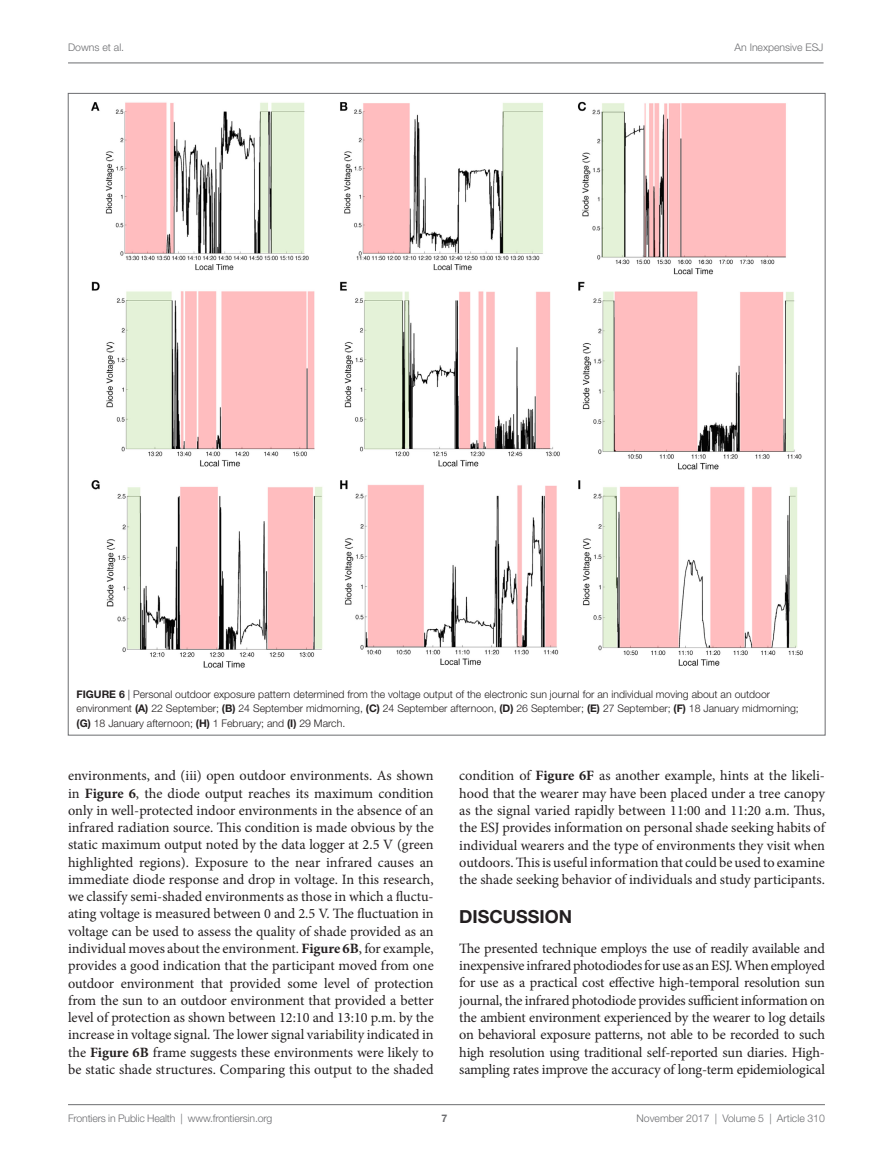
<style>
.page{position:relative;width:893px;height:1170px;background:#fff}
.page>*{position:absolute;margin:0;border:0;box-sizing:border-box;transform-origin:0 0}
.t1{font:700 18px "Helvetica Neue LT Std";color:#231f20}
.t2{font:14.25px/17.2px "Minion Pro";letter-spacing:-.005em;color:#231f20;text-align:justify}
.t3{font:300 10.5px/14.2px "Helvetica Neue LT Std";color:#231f20}
.t4{font:300 10.5px "Helvetica Neue LT Std";color:#6c6d70}
.t5{font:700 10.5px "Helvetica Neue LT Std";color:#6c6d70}
.s1{font-weight:700}
</style>
<div class="page">
<img style="left:91px;top:102px;width:712px;height:566px">
<hr style="left:68px;top:1104px;width:757px;height:1px;background:#6c6d70">
<hr style="left:68px;top:63px;width:755px;height:1px;background:#6c6d70">
<p class="t4" style="left:68px;top:41px;width:58px">Downs et al.</p>
<p class="t4" style="left:734px;top:41px;width:91px">An Inexpensive ESJ</p>
<p class="t3" style="left:77px;top:687px;width:724px"><span class="s1">FIGURE 6</span> | Personal outdoor exposure pattern determined from the voltage output of the electronic sun journal for an individual moving about an outdoor environment <span class="s1">(A)</span> 22 September; <span class="s1">(B)</span> 24 September midmorning, <span class="s1">(C)</span> 24 September afternoon, <span class="s1">(D)</span> 26 September; <span class="s1">(E)</span> 27 September; <span class="s1">(F)</span> 18 January midmorning; <span class="s1">(G)</span> 18 January afternoon; <span class="s1">(H)</span> 1 February; and <span class="s1">(I)</span> 29 March.</p>
<p class="t2" style="left:68px;top:767px;width:367px">environments, and (iii) open outdoor environments. As shown in <span class="s1">Figure 6</span>, the diode output reaches its maximum condition only in well-protected indoor environments in the absence of an infrared radiation source. This condition is made obvious by the static maximum output noted by the data logger at 2.5 V (green highlighted regions). Exposure to the near infrared causes an immediate diode response and drop in voltage. In this research, we classify semi-shaded environments as those in which a fluctu&shy;ating voltage is measured between 0 and 2.5 V. The fluctuation in voltage can be used to assess the quality of shade provided as an individual moves about the environment. <span class="s1">Figure 6B</span>, for example, provides a good indication that the participant moved from one outdoor environment that provided some level of protection from the sun to an outdoor environment that provided a better level of protection as shown between 12:10 and 13:10 p.m. by the increase in voltage signal. The lower signal variability indicated in the <span class="s1">Figure 6B</span> frame suggests these environments were likely to be static shade structures. Comparing this output to the shaded</p>
<p class="t2" style="left:459px;top:767px;width:367px">condition of <span class="s1">Figure 6F</span> as another example, hints at the likeli&shy;hood that the wearer may have been placed under a tree canopy as the signal varied rapidly between 11:00 and 11:20 a.m. Thus, the ESJ provides information on personal shade seeking habits of individual wearers and the type of environments they visit when outdoors. This is useful information that could be used to examine the shade seeking behavior of individuals and study participants.</p>
<p class="t1" style="left:459px;top:905px;width:112px">DISCUSSION</p>
<p class="t2" style="left:459px;top:939px;width:367px">The presented technique employs the use of readily available and inexpensive infrared photodiodes for use as an ESJ. When employed for use as a practical cost effective high-temporal resolution sun journal, the infrared photodiode provides sufficient information on the ambient environment experienced by the wearer to log details on behavioral exposure patterns, not able to be recorded to such high resolution using traditional self-reported sun diaries. High&shy;sampling rates improve the accuracy of long-term epidemiological</p>
<p class="t4" style="left:68px;top:1111px;width:206px">Frontiers in Public Health | www.frontiersin.org</p>
<p class="t4" style="left:636px;top:1111px;width:190px">November 2017 | Volume 5 | Article 310</p>
<p class="t5" style="left:441px;top:1111px;width:7px">7</p>
</div>
